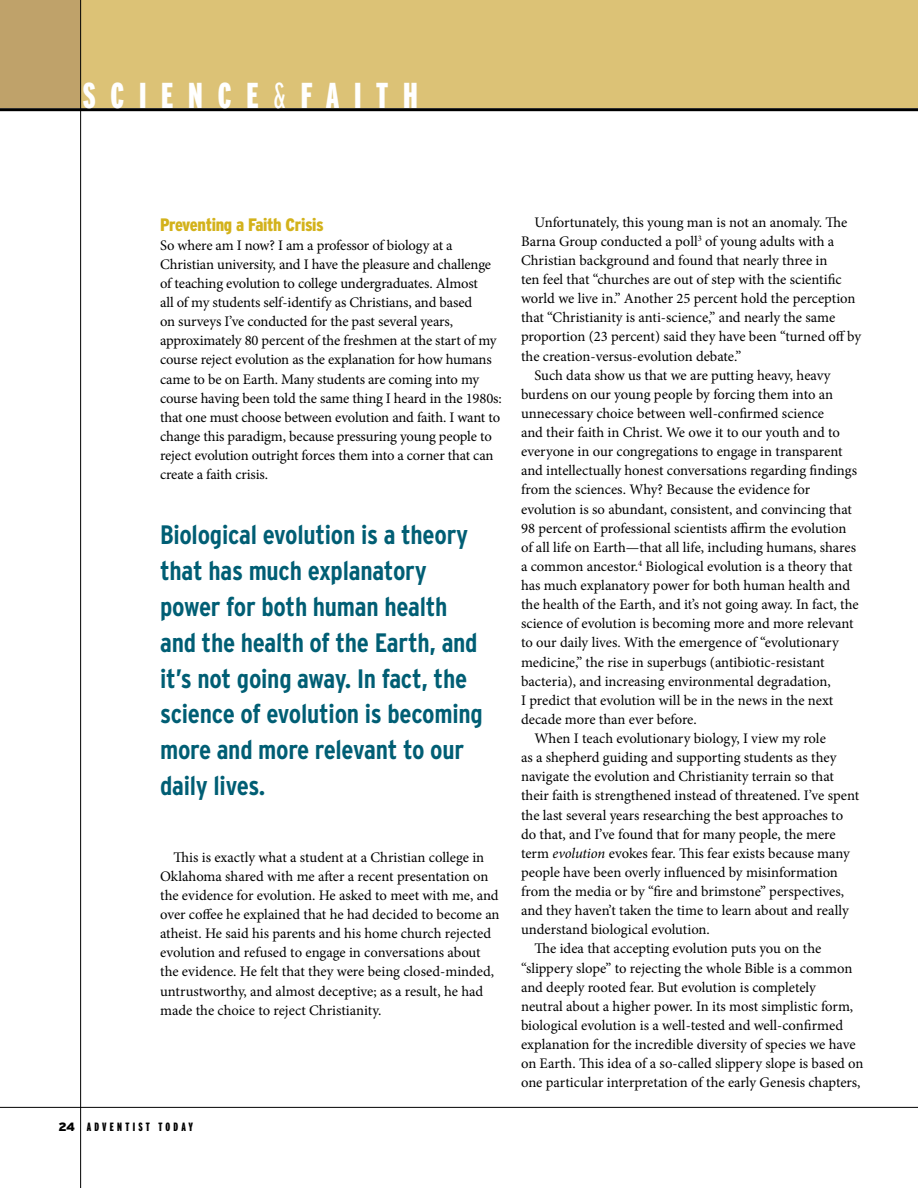
<style>
.page{position:relative;width:918px;height:1188px;background:#fff}
.page>*{position:absolute;margin:0;border:0;box-sizing:border-box;transform-origin:0 0}
.t1{font:900 extra-condensed 36px "Interstate";letter-spacing:.41em;color:#fff}
.t2{font:700 condensed 26.7px/36px "Interstate";letter-spacing:-.01em;color:#005e74}
.t3{font:900 condensed 18px "Interstate";letter-spacing:-.02em;color:#d3b21b}
.t4{font:14.7px/19.2px "Minion Pro";letter-spacing:-.005em;color:#000}
.t5{font:900 extra-condensed 12px "Interstate";letter-spacing:.27em;color:#000}
.s1{font-weight:300}
.s2{font-stretch:normal}
.s3{font-style:italic}
</style>
<div class="page">
<div style="left:0;top:0;width:918px;height:108px;background:#dcc276"></div>
<div style="left:0;top:0;width:80px;height:108px;background:#bfa26a"></div>
<hr style="left:0;top:108px;width:918px;height:3px;background:#000">
<hr style="left:80px;top:0;width:1px;height:1188px;background:#000">
<hr style="left:0;top:1107px;width:918px;height:1px;background:#000">
<h1 class="t1" style="left:83px;top:76px;width:336px">SCIENCE<span class="s1">&amp;</span>FAITH</h1>
<p class="t3" style="left:160px;top:214px;width:165px">Preventing a Faith Crisis</p>
<p class="t4" style="left:160px;top:235px;width:343px">So where am I now? I am a professor of biology at a Christian university, and I have the pleasure and challenge of teaching evolution to college undergraduates. Almost<br>all of my students self-identify as Christians, and based<br>on surveys I’ve conducted for the past several years, approximately 80 percent of the freshmen at the start of my course reject evolution as the explanation for how humans came to be on Earth. Many students are coming into my course having been told the same thing I heard in the 1980s: that one must choose between evolution and faith. I want to change this paradigm, because pressuring young people to reject evolution outright forces them into a corner that can create a faith crisis.</p>
<h2 class="t2" style="left:160px;top:516px;width:324px">Biological evolution is a theory that has much explanatory power for both human health and the health of the Earth, and it’s not going away. In fact, the science of evolution is becoming more and more relevant to our daily lives.</h2>
<p class="t4" style="left:160px;top:847px;width:341px;text-indent:13px">This is exactly what a student at a Christian college in Oklahoma shared with me after a recent presentation on the evidence for evolution. He asked to meet with me, and over coffee he explained that he had decided to become an atheist. He said his parents and his home church rejected evolution and refused to engage in conversations about the evidence. He felt that they were being closed-minded, untrustworthy, and almost deceptive; as a result, he had made the choice to reject Christianity.</p>
<p class="t5" style="left:59px;top:1121px;width:136px"><span class="s2">24</span> ADVENTIST TODAY</p>
<p class="t4" style="left:535px;top:212px;width:314px">Unfortunately, this young man is not an anomaly. The</p>
<p class="t4" style="left:521px;top:232px;width:315px">Barna Group conducted a poll<sup>3</sup> of young adults with a</p>
<p class="t4" style="left:521px;top:251px;width:308px">Christian background and found that nearly three in</p>
<p class="t4" style="left:521px;top:270px;width:322px">ten feel that “churches are out of step with the scientific</p>
<p class="t4" style="left:521px;top:289px;width:336px">world we live in.” Another 25 percent hold the perception</p>
<p class="t4" style="left:521px;top:308px;width:316px">that “Christianity is anti-science,” and nearly the same</p>
<p class="t4" style="left:521px;top:327px;width:342px">proportion (23 percent) said they have been “turned off by</p>
<p class="t4" style="left:521px;top:346px;width:222px">the creation-versus-evolution debate.”</p>
<p class="t4" style="left:535px;top:365px;width:298px">Such data show us that we are putting heavy, heavy</p>
<p class="t4" style="left:521px;top:385px;width:314px">burdens on our young people by forcing them into an</p>
<p class="t4" style="left:521px;top:404px;width:305px">unnecessary choice between well-confirmed science</p>
<p class="t4" style="left:521px;top:423px;width:320px">and their faith in Christ. We owe it to our youth and to</p>
<p class="t4" style="left:521px;top:442px;width:323px">everyone in our congregations to engage in transparent</p>
<p class="t4" style="left:521px;top:461px;width:338px">and intellectually honest conversations regarding findings</p>
<p class="t4" style="left:521px;top:480px;width:291px">from the sciences. Why? Because the evidence for</p>
<p class="t4" style="left:521px;top:499px;width:332px">evolution is so abundant, consistent, and convincing that</p>
<p class="t4" style="left:521px;top:518px;width:327px">98 percent of professional scientists affirm the evolution</p>
<p class="t4" style="left:521px;top:538px;width:337px">of all life on Earth—that all life, including humans, shares</p>
<p class="t4" style="left:521px;top:557px;width:333px">a common ancestor.<sup>4</sup> Biological evolution is a theory that</p>
<p class="t4" style="left:521px;top:576px;width:331px">has much explanatory power for both human health and</p>
<p class="t4" style="left:521px;top:595px;width:339px">the health of the Earth, and it’s not going away. In fact, the</p>
<p class="t4" style="left:521px;top:614px;width:334px">science of evolution is becoming more and more relevant</p>
<p class="t4" style="left:521px;top:633px;width:320px">to our daily lives. With the emergence of “evolutionary</p>
<p class="t4" style="left:521px;top:652px;width:305px">medicine,” the rise in superbugs (antibiotic-resistant</p>
<p class="t4" style="left:521px;top:671px;width:311px">bacteria), and increasing environmental degradation,</p>
<p class="t4" style="left:521px;top:691px;width:314px">I predict that evolution will be in the news in the next</p>
<p class="t4" style="left:521px;top:710px;width:177px">decade more than ever before.</p>
<p class="t4" style="left:535px;top:729px;width:293px">When I teach evolutionary biology, I view my role</p>
<p class="t4" style="left:521px;top:748px;width:317px">as a shepherd guiding and supporting students as they</p>
<p class="t4" style="left:521px;top:767px;width:314px">navigate the evolution and Christianity terrain so that</p>
<p class="t4" style="left:521px;top:786px;width:340px">their faith is strengthened instead of threatened. I’ve spent</p>
<p class="t4" style="left:521px;top:805px;width:324px">the last several years researching the best approaches to</p>
<p class="t4" style="left:521px;top:824px;width:316px">do that, and I’ve found that for many people, the mere</p>
<p class="t4" style="left:521px;top:844px;width:331px">term <span class="s3">evolution</span> evokes fear. This fear exists because many</p>
<p class="t4" style="left:521px;top:863px;width:318px">people have been overly influenced by misinformation</p>
<p class="t4" style="left:521px;top:882px;width:325px">from the media or by “fire and brimstone” perspectives,</p>
<p class="t4" style="left:521px;top:901px;width:329px">and they haven’t taken the time to learn about and really</p>
<p class="t4" style="left:521px;top:920px;width:190px">understand biological evolution.</p>
<p class="t4" style="left:535px;top:939px;width:288px">The idea that accepting evolution puts you on the</p>
<p class="t4" style="left:521px;top:958px;width:333px">“slippery slope” to rejecting the whole Bible is a common</p>
<p class="t4" style="left:521px;top:978px;width:297px">and deeply rooted fear. But evolution is completely</p>
<p class="t4" style="left:521px;top:997px;width:334px">neutral about a higher power. In its most simplistic form,</p>
<p class="t4" style="left:521px;top:1016px;width:324px">biological evolution is a well-tested and well-confirmed</p>
<p class="t4" style="left:521px;top:1035px;width:336px">explanation for the incredible diversity of species we have</p>
<p class="t4" style="left:521px;top:1054px;width:344px">on Earth. This idea of a so-called slippery slope is based on</p>
<p class="t4" style="left:521px;top:1073px;width:341px">one particular interpretation of the early Genesis chapters,</p>
</div>
